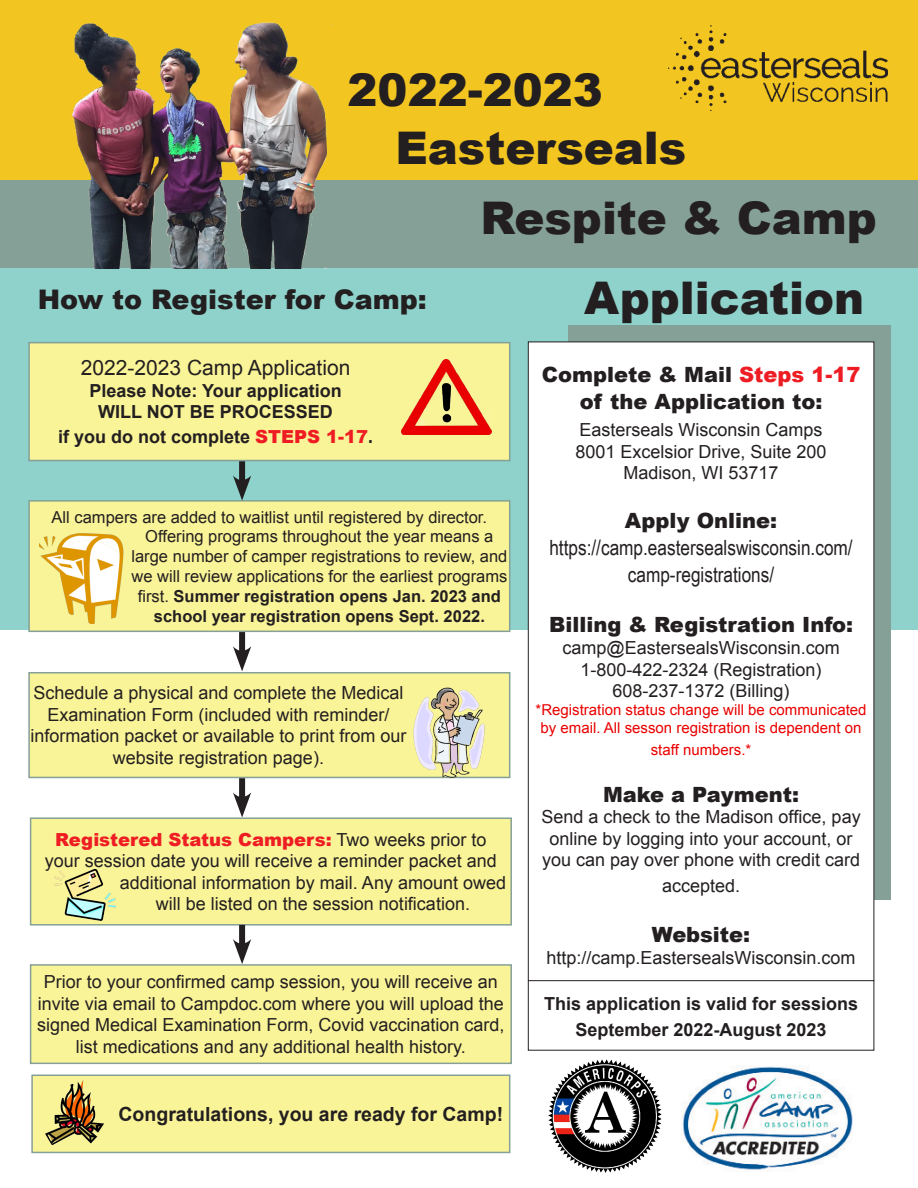
<style>
.page{position:relative;width:918px;height:1188px;background:#fff}
.page>*{position:absolute;margin:0;border:0;box-sizing:border-box;transform-origin:0 0}
.t1{font:900 45px "Arial";color:#231f20}
.t2{font:900 27px "Arial";color:#231f20}
.t3{font:900 21px/27px "Arial";color:#231f20;text-align:center}
.t4{font:21px/27px "Arial Narrow";color:#231f20;text-align:center}
.t5{font:21px "Arial";color:#231f20}
.t6{font:700 19.5px "Arial";color:#231f20}
.t7{font:18px/21.6px "Arial";color:#231f20;text-align:center}
.t8{font:700 18px/25.2px "Arial";color:#231f20;text-align:center}
.t9{font:900 18px "Arial";color:#ee1d23}
.t10{font:16.5px "Arial";color:#231f20}
.t11{font:700 16.5px "Arial";color:#231f20}
.t12{font:15px/18px "Arial";color:#ea0001;text-align:center}
.s1{font-weight:900;color:#ee1d23}
.s2{font-family:"Arial Narrow";font-size:21px}
.s3{color:#ee1d23}
.s4{font-weight:400}
.s5{font-weight:400;color:#231f20}
</style>
<div class="page">
<div style="left:0;top:0;width:918px;height:188px;background:#f3c520"></div>
<div style="left:0;top:181px;width:918px;height:87px;background:#85a096"></div>
<div style="left:0;top:268px;width:918px;height:362px;background:#8ed2cb"></div>
<img style="left:681px;top:1065px;width:172px;height:105px">
<img style="left:66px;top:22px;width:267px;height:246px">
<div style="left:29px;top:343px;width:481px;height:118px;background:#faf498"></div>
<div style="left:28px;top:342px;width:482px;height:119px;border:2px solid #85a096"></div>
<div style="left:568px;top:325px;width:322px;height:575px;background:#85a096"></div>
<div style="left:528px;top:342px;width:346px;height:708px;background:#fff"></div>
<div style="left:29px;top:501px;width:481px;height:130px;background:#faf498"></div>
<div style="left:28px;top:500px;width:482px;height:132px;border:2px solid #85a096"></div>
<div style="left:29px;top:673px;width:481px;height:104px;background:#faf498"></div>
<div style="left:28px;top:672px;width:482px;height:106px;border:2px solid #85a096"></div>
<div style="left:31px;top:818px;width:480px;height:107px;background:#faf498"></div>
<div style="left:30px;top:817px;width:482px;height:109px;border:2px solid #85a096"></div>
<div style="left:32px;top:1075px;width:478px;height:77px;background:#faf498"></div>
<div style="left:31px;top:1075px;width:479px;height:78px;border:2px solid #85a096"></div>
<img style="left:46px;top:1081px;width:57px;height:63px">
<img style="left:414px;top:688px;width:76px;height:90px">
<img style="left:54px;top:870px;width:62px;height:51px">
<img style="left:401px;top:359px;width:90px;height:75px">
<div style="left:239px;top:632px;width:6px;height:25px;background:#231f20"></div>
<svg style="left:233px;top:646px;width:18px;height:25px"></svg>
<img style="left:40px;top:533px;width:84px;height:90px">
<img style="left:667px;top:25px;width:222px;height:87px">
<img style="left:548px;top:1060px;width:113px;height:113px">
<hr style="left:528px;top:980px;width:346px;height:1px;background:#231f20">
<div style="left:239px;top:778px;width:6px;height:25px;background:#231f20"></div>
<svg style="left:233px;top:792px;width:18px;height:26px"></svg>
<div style="left:239px;top:461px;width:6px;height:25px;background:#231f20"></div>
<svg style="left:233px;top:475px;width:18px;height:26px"></svg>
<div style="left:31px;top:965px;width:480px;height:98px;background:#faf498"></div>
<div style="left:30px;top:964px;width:482px;height:100px;border:2px solid #85a096"></div>
<div style="left:239px;top:925px;width:6px;height:24px;background:#231f20"></div>
<svg style="left:233px;top:939px;width:18px;height:25px"></svg>
<p class="t1" style="left:348px;top:57px;width:257px">2022-2023</p>
<p class="t1" style="left:395px;top:115px;width:293px">Easterseals</p>
<p class="t1" style="left:481px;top:185px;width:398px">Respite &amp; Camp</p>
<p class="t2" style="left:38px;top:280px;width:391px">How to Register for Camp:</p>
<p class="t1" style="left:584px;top:265px;width:282px">Application</p>
<p class="t5" style="left:81px;top:354px;width:271px">2022-2023 Camp Application</p>
<p class="t8" style="left:89px;top:378px;width:254px">Please Note: Your application</p>
<p class="t8" style="left:98px;top:400px;width:236px">WILL NOT BE PROCESSED</p>
<p class="t8" style="left:58px;top:425px;width:316px">if you do not complete <span class="s1">STEPS 1-17</span><span class="s2">.</span></p>
<p class="t3" style="left:542px;top:361px;width:320px">Complete &amp; Mail <span class="s3">Steps 1-17 </span>of the Application to:</p>
<p class="t7" style="left:580px;top:419px;width:245px">Easterseals Wisconsin Camps</p>
<p class="t7" style="left:576px;top:441px;width:253px">8001 Excelsior Drive, Suite 200</p>
<p class="t7" style="left:624px;top:462px;width:157px">Madison, WI 53717</p>
<p class="t3" style="left:625px;top:506px;width:154px">Apply Online:</p>
<p class="t4" style="left:549px;top:533px;width:305px">https://camp.eastersealswisconsin.com/ camp-registrations/</p>
<p class="t3" style="left:549px;top:611px;width:306px">Billing &amp; Registration Info:</p>
<p class="t7" style="left:562px;top:637px;width:279px">camp@EastersealsWisconsin.com</p>
<p class="t7" style="left:581px;top:659px;width:243px">1-800-422-2324 (Registration)</p>
<p class="t7" style="left:613px;top:680px;width:179px">608-237-1372 (Billing)</p>
<p class="t12" style="left:536px;top:701px;width:332px">*Registration status change will be communicated by email. All sesson registration is dependent on</p>
<p class="t12" style="left:651px;top:741px;width:102px">staff numbers.*</p>
<p class="t3" style="left:603px;top:780px;width:198px">Make a Payment:</p>
<p class="t7" style="left:542px;top:806px;width:321px">Send a check to the Madison office, pay online by logging into your account, or you can pay over phone with credit card</p>
<p class="t7" style="left:662px;top:875px;width:80px">accepted.</p>
<p class="t3" style="left:652px;top:920px;width:100px">Website:</p>
<p class="t7" style="left:547px;top:947px;width:311px">http://camp.EastersealsWisconsin.com</p>
<p class="t8" style="left:544px;top:992px;width:316px">This application is valid for sessions<br>September 2022-August 2023</p>
<p class="t10" style="left:52px;top:506px;width:437px">All campers are added to waitlist until registered by director.</p>
<p class="t10" style="left:145px;top:526px;width:350px">Offering programs throughout the year means a</p>
<p class="t10" style="left:131px;top:546px;width:378px">large number of camper registrations to review, and</p>
<p class="t10" style="left:131px;top:565px;width:377px">we will review applications for the earliest programs</p>
<p class="t11" style="left:138px;top:585px;width:365px"><span class="s4">first.</span> Summer registration opens Jan. 2023 and</p>
<p class="t11" style="left:154px;top:605px;width:333px">school year registration opens Sept. 2022.</p>
<p class="t7" style="left:30px;top:682px;width:378px">Schedule a physical and complete the Medical Examination Form (included with reminder/ information packet or available to print from our website registration page).</p>
<p class="t9" style="left:55px;top:826px;width:433px">Registered Status Campers: <span class="s5">Two weeks prior to</span></p>
<p class="t7" style="left:45px;top:850px;width:454px">your session date you will receive a reminder packet and</p>
<p class="t7" style="left:120px;top:872px;width:388px">additional information by mail. Any amount owed</p>
<p class="t7" style="left:156px;top:894px;width:316px">will be listed on the session notification.</p>
<p class="t7" style="left:37px;top:971px;width:469px">Prior to your confirmed camp session, you will receive an invite via email to Campdoc.com where you will upload the signed Medical Examination Form, Covid vaccination card, list medications and any additional health history.</p>
<p class="t6" style="left:119px;top:1101px;width:386px">Congratulations, you are ready for Camp!</p>
</div>
